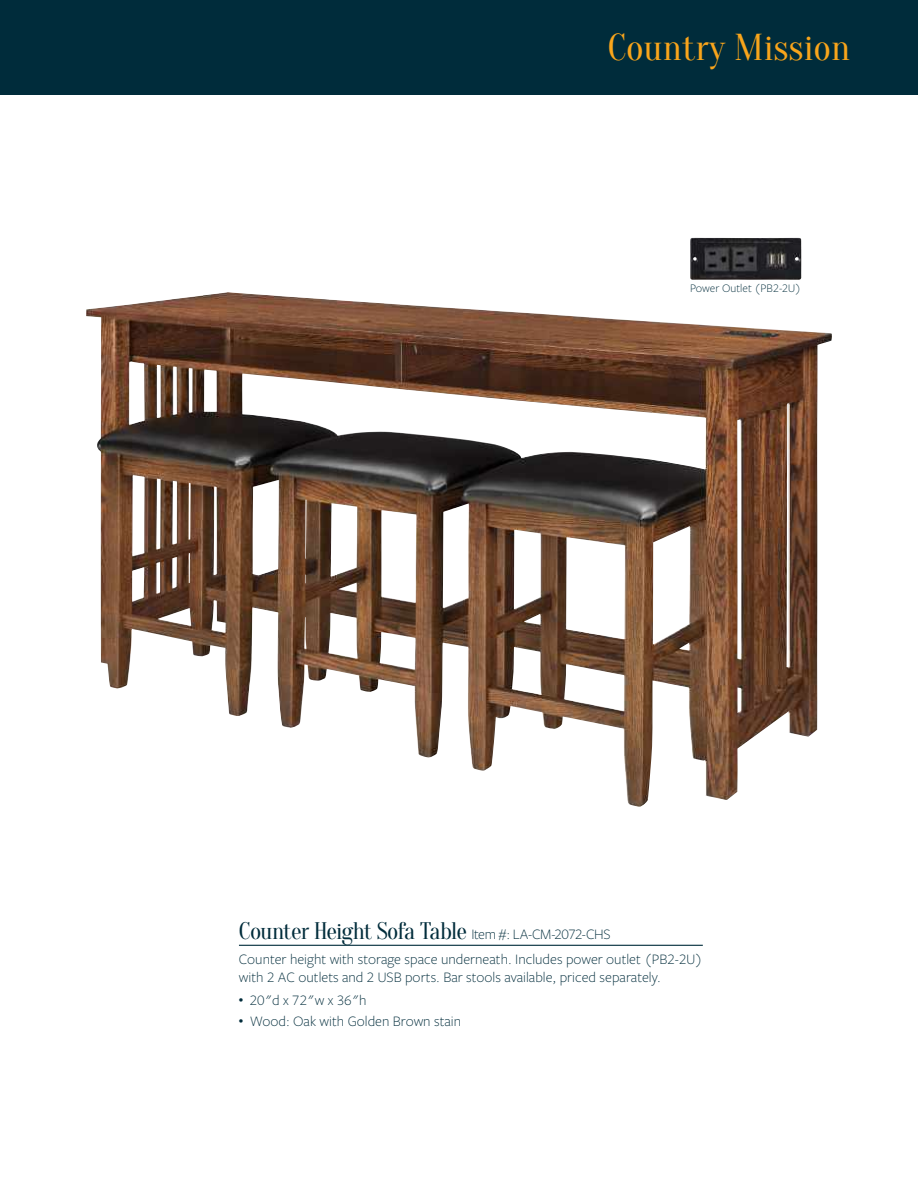
<style>
.page{position:relative;width:918px;height:1188px;background:#fff}
.page>*{position:absolute;margin:0;border:0;box-sizing:border-box;transform-origin:0 0}
.t1{font:37.5px "Oranienbaum";color:#f9a51b}
.t2{font:24px "Oranienbaum";letter-spacing:-.04em;color:#002c3b}
.t3{font:300 15px/18px "Freight Sans Pro";color:#002c3b}
.t4{font:300 12px "Freight Sans Pro";color:#002c3b}
.s1{font-family:"Freight Sans Pro";font-weight:300;font-size:15px}
</style>
<div class="page">
<div style="left:0;top:0;width:918px;height:94px;background:#002c3b"></div>
<img style="left:86px;top:298px;width:731px;height:509px">
<hr style="left:239px;top:945px;width:464px;height:1px;background:#002c3b">
<img style="left:690px;top:238px;width:111px;height:42px">
<h1 class="t1" style="left:608px;top:26px;width:244px">Country Mission</h1>
<p class="t4" style="left:690px;top:280px;width:113px">Power Outlet (PB2-2U)</p>
<h2 class="t2" style="left:239px;top:918px;width:373px">Counter Height Sofa Table <span class="s1">Item #: LA-CM-2072-CHS</span></h2>
<p class="t3" style="left:239px;top:950px;width:465px">Counter height with storage space underneath. Includes power outlet (PB2-2U) with 2 AC outlets and 2 USB ports. Bar stools available, priced separately.</p>
<p class="t3" style="left:239px;top:991px;width:129px"><sup>•</sup> 20"d x 72"w x 36"h</p>
<p class="t3" style="left:239px;top:1012px;width:224px"><sup>•</sup> Wood: Oak with Golden Brown stain</p>
</div>
